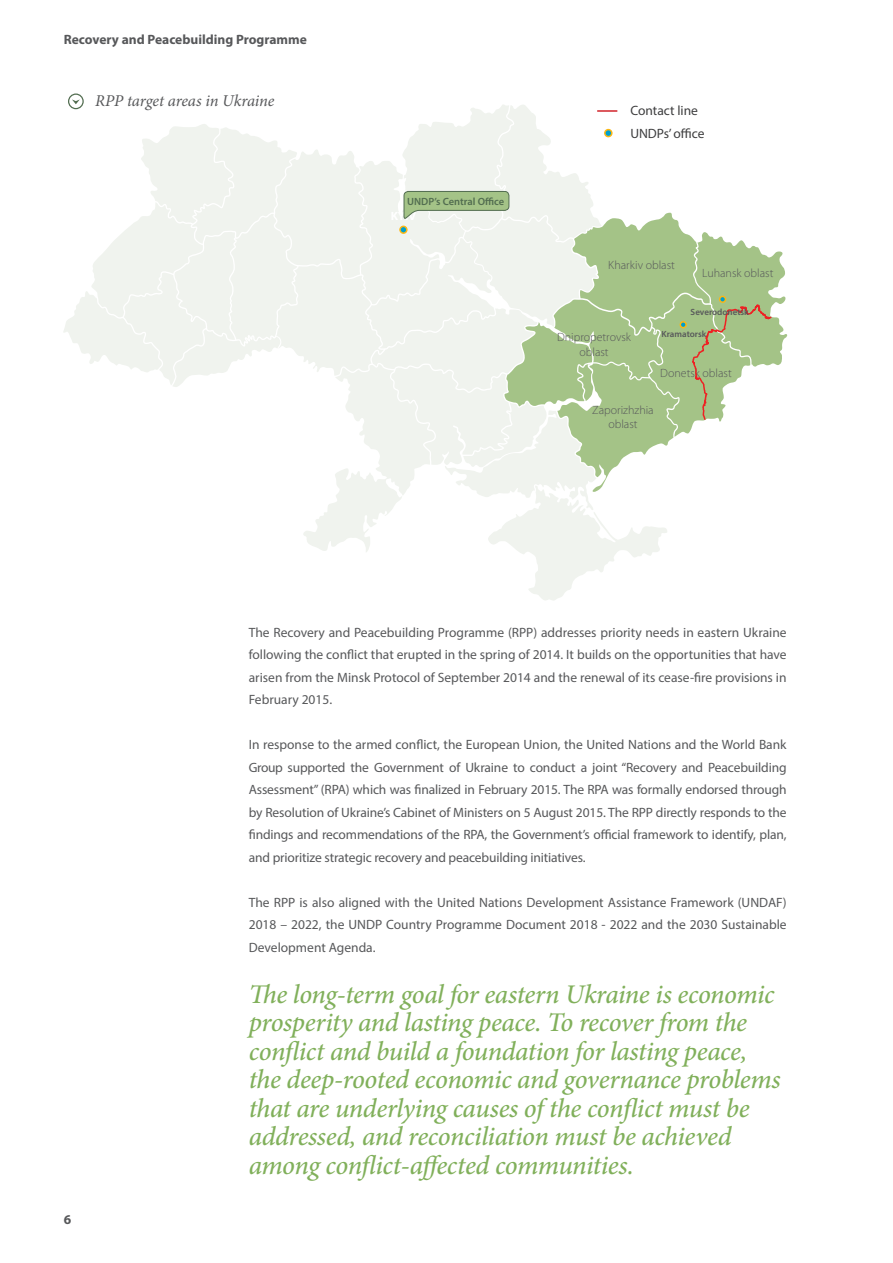
<style>
.page{position:relative;width:893px;height:1263px;background:#fff}
.page>*{position:absolute;margin:0;border:0;box-sizing:border-box;transform-origin:0 0}
.t1{font:italic 500 27px/28.5px "Minion Pro";letter-spacing:-.015em;color:#81b05b}
.t2{font:italic 16.5px "Minion Pro";letter-spacing:-.01em;color:#57585a}
.t3{font:13.5px/22.5px "Myriad Pro";color:#57585a;text-align:justify}
.t4{font:700 13.5px "Myriad Pro";color:#57585a}
.t5{font:13.5px "Myriad Pro";color:#3e3e3f}
.t6{font:300 12px "Myriad Pro";color:#57585a}
.t7{font:600 10.5px "Myriad Pro";color:#526d50}
.t8{font:600 9px "Myriad Pro";color:#57585a}
</style>
<div class="page">
<svg style="left:63px;top:93px;width:725px;height:508px"></svg>
<p class="t4" style="left:64px;top:31px;width:245px">Recovery and Peacebuilding Programme</p>
<p class="t2" style="left:95px;top:89px;width:181px">RPP target areas in Ukraine</p>
<p class="t7" style="left:407px;top:194px;width:99px">UNDP’s Central Office</p>
<p class="t5" style="left:630px;top:102px;width:69px">Contact line</p>
<p class="t5" style="left:630px;top:125px;width:76px">UNDPs’ office</p>
<p class="t6" style="left:608px;top:258px;width:68px">Kharkiv oblast</p>
<p class="t6" style="left:702px;top:266px;width:73px">Luhansk oblast</p>
<p class="t8" style="left:691px;top:306px;width:60px">Severodonetsk</p>
<p class="t6" style="left:557px;top:330px;width:75px">Dnipropetrovsk</p>
<p class="t6" style="left:579px;top:345px;width:31px">oblast</p>
<p class="t8" style="left:661px;top:329px;width:46px">Kramatorsk</p>
<p class="t6" style="left:660px;top:365px;width:73px">Donetsk oblast</p>
<p class="t6" style="left:592px;top:403px;width:63px">Zaporizhzhia</p>
<p class="t6" style="left:608px;top:417px;width:31px">oblast</p>
<p class="t4" style="left:64px;top:1211px;width:9px">6</p>
<p class="t3" style="left:249px;top:621px;width:539px">The Recovery and Peacebuilding Programme (RPP) addresses priority needs in eastern Ukraine following the conflict that erupted in the spring of 2014. It builds on the opportunities that have arisen from the Minsk Protocol of September 2014 and the renewal of its cease-fire provisions in February 2015.</p>
<p class="t3" style="left:249px;top:733px;width:539px">In response to the armed conflict, the European Union, the United Nations and the World Bank Group supported the Government of Ukraine to conduct a joint “Recovery and Peacebuilding Assessment” (RPA) which was finalized in February 2015. The RPA was formally endorsed through by Resolution of Ukraine’s Cabinet of Ministers on 5 August 2015. The RPP directly responds to the findings and recommendations of the RPA, the Government’s official framework to identify, plan, and prioritize strategic recovery and peacebuilding initiatives.</p>
<p class="t3" style="left:249px;top:891px;width:539px">The RPP is also aligned with the United Nations Development Assistance Framework (UNDAF)<br>2018 – 2022, the UNDP Country Programme Document 2018 - 2022 and the 2030 Sustainable Development Agenda.</p>
<p class="t1" style="left:249px;top:980px;width:533px">The long-term goal for eastern Ukraine is economic prosperity and lasting peace. To recover from the conflict and build a foundation for lasting peace, the deep-rooted economic and governance problems that are underlying causes of the conflict must be addressed, and reconciliation must be achieved among conflict-affected communities.</p>
</div>
